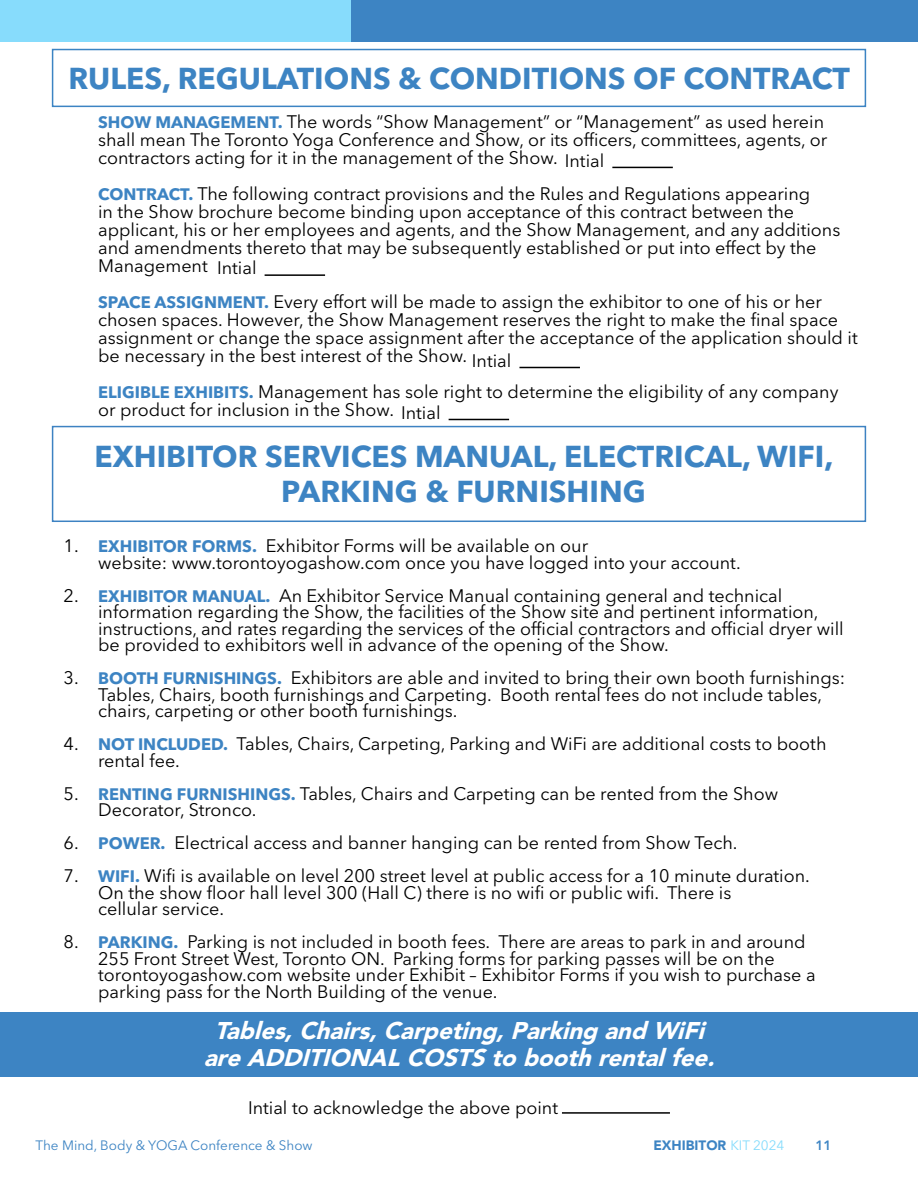
<style>
.page{position:relative;width:918px;height:1188px;background:#fff}
.page>*{position:absolute;margin:0;border:0;box-sizing:border-box;transform-origin:0 0}
.t1{font:700 30px/34.5px "Avenir Next LT Pro";color:#3d84c3;text-align:center}
.t2{font:italic 900 24px/27px "Avenir LT Std";color:#fff;text-align:center}
.t3{font:18px/16.5px "Avenir Next LT Pro";color:#000}
.t4{font:13.5px "Avenir Next LT Pro";color:#3d84c3}
.t5{font:900 13.5px "Avenir LT Std";color:#3d84c3}
.t6{font:800 13.5px "Avenir LT";color:#3d84c3}
.s1{font-weight:700;font-size:16.5px;color:#3d84c3}
.s2{font-family:"Avenir Next LT Pro";font-weight:400;color:#87dcfc}
</style>
<div class="page">
<div style="left:0;top:1012px;width:918px;height:65px;background:#3d84c3"></div>
<div style="left:52px;top:49px;width:814px;height:58px;border:2px solid #3c84c3"></div>
<div style="left:52px;top:426px;width:814px;height:96px;border:2px solid #3d82c2"></div>
<hr style="left:612px;top:167px;width:61px;height:1px;background:#000">
<hr style="left:265px;top:274px;width:60px;height:2px;background:#000">
<hr style="left:519px;top:367px;width:61px;height:1px;background:#000">
<hr style="left:449px;top:419px;width:60px;height:1px;background:#000">
<hr style="left:562px;top:1112px;width:108px;height:2px;background:#000">
<div style="left:0;top:0;width:355px;height:41px;background:#87dcfc"></div>
<div style="left:351px;top:0;width:567px;height:41px;background:#3d84c3"></div>
<h1 class="t1" style="left:68px;top:61px;width:783px">RULES, REGULATIONS &amp; CONDITIONS OF CONTRACT</h1>
<p class="t3" style="left:98px;top:113px;width:731px;line-height:18px"><span class="s1">SHOW MANAGEMENT.</span> The words “Show Management” or “Management” as used herein shall mean The Toronto Yoga Conference and Show, or its officers, committees, agents, or contractors acting for it in the management of the Show.</p>
<p class="t3" style="left:98px;top:185px;width:744px;line-height:18px"><span class="s1">CONTRACT.</span> The following contract provisions and the Rules and Regulations appearing<br>in the Show brochure become binding upon acceptance of this contract between the applicant, his or her employees and agents, and the Show Management, and any additions and amendments thereto that may be subsequently established or put into effect by the Management</p>
<p class="t3" style="left:98px;top:293px;width:761px;line-height:18px"><span class="s1">SPACE ASSIGNMENT.</span> Every effort will be made to assign the exhibitor to one of his or her chosen spaces. However, the Show Management reserves the right to make the final space assignment or change the space assignment after the acceptance of the application should it be necessary in the best interest of the Show.</p>
<p class="t3" style="left:98px;top:383px;width:742px;line-height:18px"><span class="s1">ELIGIBLE EXHIBITS.</span> Management has sole right to determine the eligibility of any company or product for inclusion in the Show.</p>
<h1 class="t1" style="left:95px;top:439px;width:740px">EXHIBITOR SERVICES MANUAL, ELECTRICAL, WIFI,<br>PARKING &amp; FURNISHING</h1>
<p class="t3" style="left:98px;top:538px;width:644px"><span class="s1">EXHIBITOR FORMS.</span> Exhibitor Forms will be available on our<br>website: www.torontoyogashow.com once you have logged into your account.</p>
<p class="t3" style="left:98px;top:587px;width:747px"><span class="s1">EXHIBITOR MANUAL.</span> An Exhibitor Service Manual containing general and technical information regarding the Show, the facilities of the Show site and pertinent information, instructions, and rates regarding the services of the official contractors and official dryer will be provided to exhibitors well in advance of the opening of the Show.</p>
<p class="t3" style="left:98px;top:670px;width:748px"><span class="s1">BOOTH FURNISHINGS.</span> Exhibitors are able and invited to bring their own booth furnishings:<br>Tables, Chairs, booth furnishings and Carpeting. Booth rental fees do not include tables, chairs, carpeting or other booth furnishings.</p>
<p class="t3" style="left:98px;top:736px;width:730px"><span class="s1">NOT INCLUDED.</span> Tables, Chairs, Carpeting, Parking and WiFi are additional costs to booth rental fee.</p>
<p class="t3" style="left:98px;top:785px;width:681px"><span class="s1">RENTING FURNISHINGS.</span> Tables, Chairs and Carpeting can be rented from the Show<br>Decorator, Stronco.</p>
<p class="t3" style="left:98px;top:826px;width:713px;line-height:33px"><span class="s1">POWER.</span> Electrical access and banner hanging can be rented from Show Tech.<br><span class="s1">WIFI.</span> Wifi is available on level 200 street level at public access for a 10 minute duration.</p>
<p class="t3" style="left:98px;top:884px;width:635px">On the show floor hall level 300 (Hall C) there is no wifi or public wifi. There is cellular service.</p>
<p class="t3" style="left:98px;top:934px;width:719px"><span class="s1">PARKING.</span> Parking is not included in booth fees. There are areas to park in and around 255 Front Street West, Toronto ON. Parking forms for parking passes will be on the torontoyogashow.com website under Exhibit – Exhibitor Forms if you wish to purchase a parking pass for the North Building of the venue.</p>
<p class="t3" style="left:565px;top:152px;width:41px">Intial</p>
<p class="t3" style="left:217px;top:260px;width:41px">Intial</p>
<p class="t3" style="left:472px;top:352px;width:41px">Intial</p>
<p class="t3" style="left:401px;top:404px;width:41px">Intial</p>
<p class="t3" style="left:64px;top:538px;width:17px">1.</p>
<p class="t3" style="left:64px;top:587px;width:17px">2.</p>
<p class="t3" style="left:64px;top:670px;width:17px">3.</p>
<p class="t3" style="left:64px;top:736px;width:17px">4.</p>
<p class="t3" style="left:64px;top:785px;width:17px">5.</p>
<p class="t3" style="left:64px;top:826px;width:17px;line-height:33px">6.<br>7.</p>
<p class="t3" style="left:64px;top:934px;width:17px">8.</p>
<h2 class="t2" style="left:204px;top:1017px;width:520px">Tables,Chairs,Carpeting,Parking and WiFi areADDITIONALCOSTSto boothrentalfee.</h2>
<p class="t3" style="left:248px;top:1099px;width:312px">Intial to acknowledge the above point</p>
<p class="t4" style="left:36px;top:1138px;width:279px">The Mind, Body &amp; YOGA Conference &amp; Show</p>
<p class="t5" style="left:653px;top:1137px;width:133px">EXHIBITOR <span class="s2">KIT 2024</span></p>
<p class="t6" style="left:815px;top:1138px;width:17px">11</p>
</div>
